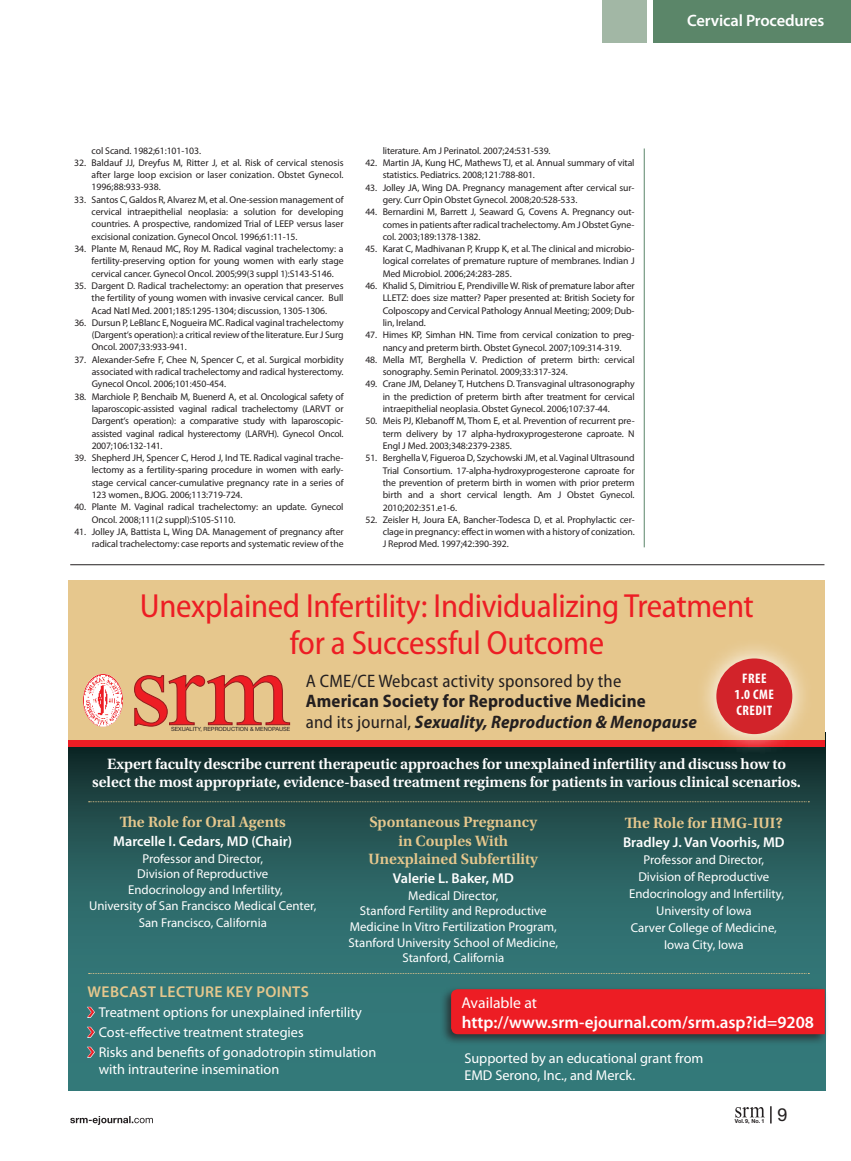
<style>
.page{position:relative;width:851px;height:1161px;background:#fff}
.page>*{position:absolute;margin:0;border:0;box-sizing:border-box;transform-origin:0 0}
.t1{font:semi-condensed 33.6px/36.9px "Myriad Pro";letter-spacing:-.01em;color:#ed1d24;text-align:center}
.t2{font:700 semi-condensed 18.15px/20.7px "Myriad Pro";letter-spacing:.01em;color:#231f20}
.t3{font:semi-condensed 18.15px "Myriad Pro";letter-spacing:.01em;color:#231f20}
.t4{font:18px "Helvetica Neue LT Std";color:#231f20}
.t5{font:600 17.1px "Myriad Pro";color:#fff}
.t6{font:600 16.5px "Myriad Pro";letter-spacing:-.01em;color:#fff}
.t7{font:600 15.75px/18.6px "Utopia Std";letter-spacing:-.01em;color:#fff;text-align:center}
.t8{font:600 15.75px/18.6px "Utopia Std";color:#e6c78d;text-align:center}
.t9{font:600 15.75px "Myriad Pro";letter-spacing:.02em;color:#e6c78d}
.t10{font:15.75px "Myriad Pro";color:#fff}
.t11{font:14.25px/20px "Myriad Pro";color:#fff}
.t12{font:600 14.25px "Myriad Pro";color:#fff}
.t13{font:700 condensed 13.8px/16.2px "Myriad Pro";letter-spacing:.04em;color:#fff;text-align:center}
.t14{font:12.9px/15.8px "Myriad Pro";color:#fff;text-align:center}
.t15{font:9.75px/12.3px "Myriad Pro";letter-spacing:-.01em;color:#231f20;text-align:justify}
.t16{font:5.7px "Helvetica Neue LT Std";color:#231f20}
.t17{font:700 5.7px "Helvetica Neue LT Std";color:#231f20}
.s1{font-weight:400}
.s2{font-style:italic}
</style>
<div class="page">
<svg style="left:70px;top:1116px;width:83px;height:9px"></svg>
<svg style="left:770px;top:1106px;width:1px;height:18px"></svg>
<svg style="left:735px;top:1107px;width:29px;height:11px"></svg>
<hr style="left:643px;top:148px;width:1px;height:399px;background:#5b8669">
<div style="left:653px;top:0;width:197px;height:42px;background:#5b8669"></div>
<div style="left:602px;top:0;width:45px;height:42px;background:#a2b7a5"></div>
<svg style="left:69px;top:746px;width:756px;height:345px;background:#2a6060"></svg>
<div style="left:439px;top:985px;width:389px;height:61px;background:#231f20;opacity:.75"></div>
<div style="left:451px;top:989px;width:373px;height:45px;background:#ed1d24"></div>
<div style="left:69px;top:580px;width:756px;height:163px;background:#e6c78d"></div>
<svg style="left:134px;top:675px;width:156px;height:52px"></svg>
<img style="left:83px;top:674px;width:40px;height:53px">
<div style="left:69px;top:740px;width:756px;height:6px;background:#ed1d24"></div>
<svg style="left:693px;top:646px;width:118px;height:108px"></svg>
<div style="left:716px;top:658px;width:76px;height:76px;background:#d2232a;border-radius:50%"></div>
<svg style="left:89px;top:801px;width:720px;height:1px"></svg>
<svg style="left:89px;top:973px;width:720px;height:1px"></svg>
<hr style="left:70px;top:564px;width:754px;height:1px;background:#231f20">
<svg style="left:86px;top:1006px;width:9px;height:12px"></svg>
<svg style="left:86px;top:1026px;width:9px;height:12px"></svg>
<svg style="left:86px;top:1046px;width:9px;height:12px"></svg>
<p class="t15" style="left:92px;top:144px;width:111px">col Scand. 1982;61:101-103.</p>
<p class="t15" style="left:92px;top:156px;width:253px;text-indent:-18px">32. Baldauf JJ, Dreyfus M, Ritter J, et al. Risk of cervical stenosis after large loop excision or laser conization. Obstet Gynecol.<br>1996;88:933-938.</p>
<p class="t15" style="left:92px;top:193px;width:253px;text-indent:-17px">33. Santos C, Galdos R, Alvarez M, et al. One-session management of cervical intraepithelial neoplasia: a solution for developing countries. A prospective, randomized Trial of LEEP versus laser excisional conization. Gynecol Oncol. 1996;61:11-15.</p>
<p class="t15" style="left:92px;top:242px;width:253px;text-indent:-17px">34. Plante M, Renaud MC, Roy M. Radical vaginal trachelectomy: a fertility-preserving option for young women with early stage cervical cancer. Gynecol Oncol. 2005;99(3 suppl 1):S143-S146.</p>
<p class="t15" style="left:92px;top:279px;width:253px;text-indent:-17px">35. Dargent D. Radical trachelectomy: an operation that preserves the fertility of young women with invasive cervical cancer. Bull Acad Natl Med. 2001;185:1295-1304; discussion, 1305-1306.</p>
<p class="t15" style="left:92px;top:316px;width:253px;text-indent:-17px">36. Dursun P, LeBlanc E, Nogueira MC. Radical vaginal trachelectomy (Dargent‘s operation): a critical review of the literature. Eur J Surg Oncol. 2007;33:933-941.</p>
<p class="t15" style="left:92px;top:353px;width:253px;text-indent:-17px">37. Alexander-Sefre F, Chee N, Spencer C, et al. Surgical morbidity associated with radical trachelectomy and radical hysterectomy.<br>Gynecol Oncol. 2006;101:450-454.</p>
<p class="t15" style="left:92px;top:390px;width:253px;text-indent:-17px">38. Marchiole P, Benchaib M, Buenerd A, et al. Oncological safety of laparoscopic-assisted vaginal radical trachelectomy (LARVT or Dargent‘s operation): a comparative study with laparoscopic&shy;assisted vaginal radical hysterectomy (LARVH). Gynecol Oncol.<br>2007;106:132-141.</p>
<p class="t15" style="left:92px;top:452px;width:253px;text-indent:-17px">39. Shepherd JH, Spencer C, Herod J, Ind TE. Radical vaginal trache&shy;lectomy as a fertility-sparing procedure in women with early&shy;stage cervical cancer-cumulative pregnancy rate in a series of 123 women., BJOG. 2006;113:719-724.</p>
<p class="t15" style="left:92px;top:501px;width:253px;text-indent:-17px">40. Plante M. Vaginal radical trachelectomy: an update. Gynecol<br>Oncol. 2008;111(2 suppl):S105-S110.</p>
<p class="t15" style="left:74px;top:525px;width:271px;text-align:right">41. Jolley JA, Battista L, Wing DA. Management of pregnancy after radical trachelectomy: case reports and systematic review of the</p>
<p class="t15" style="left:382px;top:144px;width:169px">literature. Am J Perinatol. 2007;24:531-539.</p>
<p class="t15" style="left:382px;top:156px;width:253px;text-indent:-17px">42. Martin JA, Kung HC, Mathews TJ, et al. Annual summary of vital statistics. Pediatrics. 2008;121:788-801.</p>
<p class="t15" style="left:382px;top:181px;width:253px;text-indent:-17px">43. Jolley JA, Wing DA. Pregnancy management after cervical sur&shy;gery. Curr Opin Obstet Gynecol. 2008;20:528-533.</p>
<p class="t15" style="left:382px;top:206px;width:253px;text-indent:-17px">44. Bernardini M, Barrett J, Seaward G, Covens A. Pregnancy out&shy;comes in patients after radical trachelectomy. Am J Obstet Gyne&shy;col. 2003;189:1378-1382.</p>
<p class="t15" style="left:382px;top:243px;width:253px;text-indent:-17px">45. Karat C, Madhivanan P, Krupp K, et al. The clinical and microbio&shy;logical correlates of premature rupture of membranes. Indian J Med Microbiol. 2006;24:283-285.</p>
<p class="t15" style="left:382px;top:279px;width:253px;text-indent:-17px">46. Khalid S, Dimitriou E, Prendiville W. Risk of premature labor after LLETZ: does size matter? Paper presented at: British Society for Colposcopy and Cervical Pathology Annual Meeting; 2009; Dub&shy;lin, Ireland.</p>
<p class="t15" style="left:365px;top:329px;width:271px;text-align:center">47. Himes KP, Simhan HN. Time from cervical conization to preg&shy;nancy and preterm birth. Obstet Gynecol. 2007;109:314-319.</p>
<p class="t15" style="left:383px;top:353px;width:253px;text-indent:-17px">48. Mella MT, Berghella V. Prediction of preterm birth: cervical sonography. Semin Perinatol. 2009;33:317-324.</p>
<p class="t15" style="left:383px;top:378px;width:253px;text-indent:-17px">49. Crane JM, Delaney T, Hutchens D. Transvaginal ultrasonography in the prediction of preterm birth after treatment for cervical intraepithelial neoplasia. Obstet Gynecol. 2006;107:37-44.</p>
<p class="t15" style="left:383px;top:415px;width:253px;text-indent:-17px">50. Meis PJ, Klebanoff M, Thom E, et al. Prevention of recurrent pre&shy;term delivery by 17 alpha-hydroxyprogesterone caproate. N Engl J Med. 2003;348:2379-2385.</p>
<p class="t15" style="left:383px;top:452px;width:253px;text-indent:-17px">51. Berghella V, Figueroa D, Szychowski JM, et al. Vaginal Ultrasound Trial Consortium. 17-alpha-hydroxyprogesterone caproate for the prevention of preterm birth in women with prior preterm birth and a short cervical length. Am J Obstet Gynecol.<br>2010;202:351.e1-6.</p>
<p class="t15" style="left:383px;top:513px;width:253px;text-indent:-17px">52. Zeisler H, Joura EA, Bancher-Todesca D, et al. Prophylactic cer&shy;clage in pregnancy: effect in women with a history of conization.<br>J Reprod Med. 1997;42:390-392.</p>
<h3 class="t6" style="left:687px;top:10px;width:139px">Cervical Procedures</h3>
<h1 class="t1" style="left:140px;top:587px;width:615px">Unexplained Infertility: Individualizing Treatment for a Successful Outcome</h1>
<h2 class="t3" style="left:306px;top:670px;width:317px">A CME/CE Webcast activity sponsored by the</h2>
<h2 class="t2" style="left:306px;top:690px;width:392px">American Society for Reproductive Medicine<br><span class="s1">and its journal,</span> <span class="s2">Sexuality, Reproduction &amp; Menopause</span></h2>
<h3 class="t7" style="left:92px;top:754px;width:710px">Expert faculty describe current therapeutic approaches for unexplained infertility and discuss how to select the most appropriate, evidence-based treatment regimens for patients in various clinical scenarios.</h3>
<h3 class="t8" style="left:120px;top:813px;width:168px">The Role for Oral Agents</h3>
<h3 class="t12" style="left:113px;top:832px;width:180px">Marcelle I. Cedars, MD (Chair)</h3>
<h3 class="t14" style="left:89px;top:850px;width:229px">Professor and Director,<br>Division of Reproductive<br>Endocrinology and Infertility,<br>University of San Francisco Medical Center,</h3>
<h3 class="t14" style="left:139px;top:914px;width:130px">San Francisco, California</h3>
<h3 class="t13" style="left:734px;top:670px;width:41px">FREE<br>1.0 CME<br>Credit</h3>
<p class="t16" style="left:171px;top:726px;width:121px">SEXUALITY, REPRODUCTION &amp; MENOPAUSE</p>
<h3 class="t8" style="left:368px;top:813px;width:171px">Spontaneous Pregnancy in Couples With<br>Unexplained Subfertility</h3>
<h3 class="t12" style="left:393px;top:869px;width:122px">Valerie L. Baker, MD</h3>
<h3 class="t14" style="left:348px;top:887px;width:211px">Medical Director,<br>Stanford Fertility and Reproductive<br>Medicine In Vitro Fertilization Program,<br>Stanford University School of Medicine,<br>Stanford, California</h3>
<h3 class="t8" style="left:624px;top:814px;width:160px">The Role for HMG-IUI?</h3>
<h3 class="t12" style="left:623px;top:833px;width:163px">Bradley J. Van Voorhis, MD</h3>
<h3 class="t14" style="left:629px;top:851px;width:156px;line-height:17.1px">Professor and Director,<br>Division of Reproductive<br>Endocrinology and Infertility,<br>University of Iowa<br>Carver College of Medicine,<br>Iowa City, Iowa</h3>
<h3 class="t9" style="left:88px;top:982px;width:24px">Webcast</h3>
<h3 class="t9" style="left:159px;top:982px;width:126px">Lecture Key Points</h3>
<h3 class="t11" style="left:99px;top:1002px;width:279px">Treatment options for unexplained infertility<br>Cost-effective treatment strategies<br>Risks and benefits of gonadotropin stimulation</h3>
<h3 class="t11" style="left:99px;top:1059px;width:182px">with intrauterine insemination</h3>
<h3 class="t10" style="left:461px;top:993px;width:77px">Available at</h3>
<h3 class="t5" style="left:461px;top:1011px;width:354px">http://www.srm-ejournal.com/srm.asp?id=9208</h3>
<h3 class="t11" style="left:464px;top:1050px;width:240px;line-height:17.1px">Supported by an educational grant from<br>EMD Serono, Inc., and Merck.</h3>
<p class="t17" style="left:734px;top:1118px;width:31px">Vol. 9, No. 1</p>
<h3 class="t4" style="left:777px;top:1104px;width:12px">9</h3>
</div>
